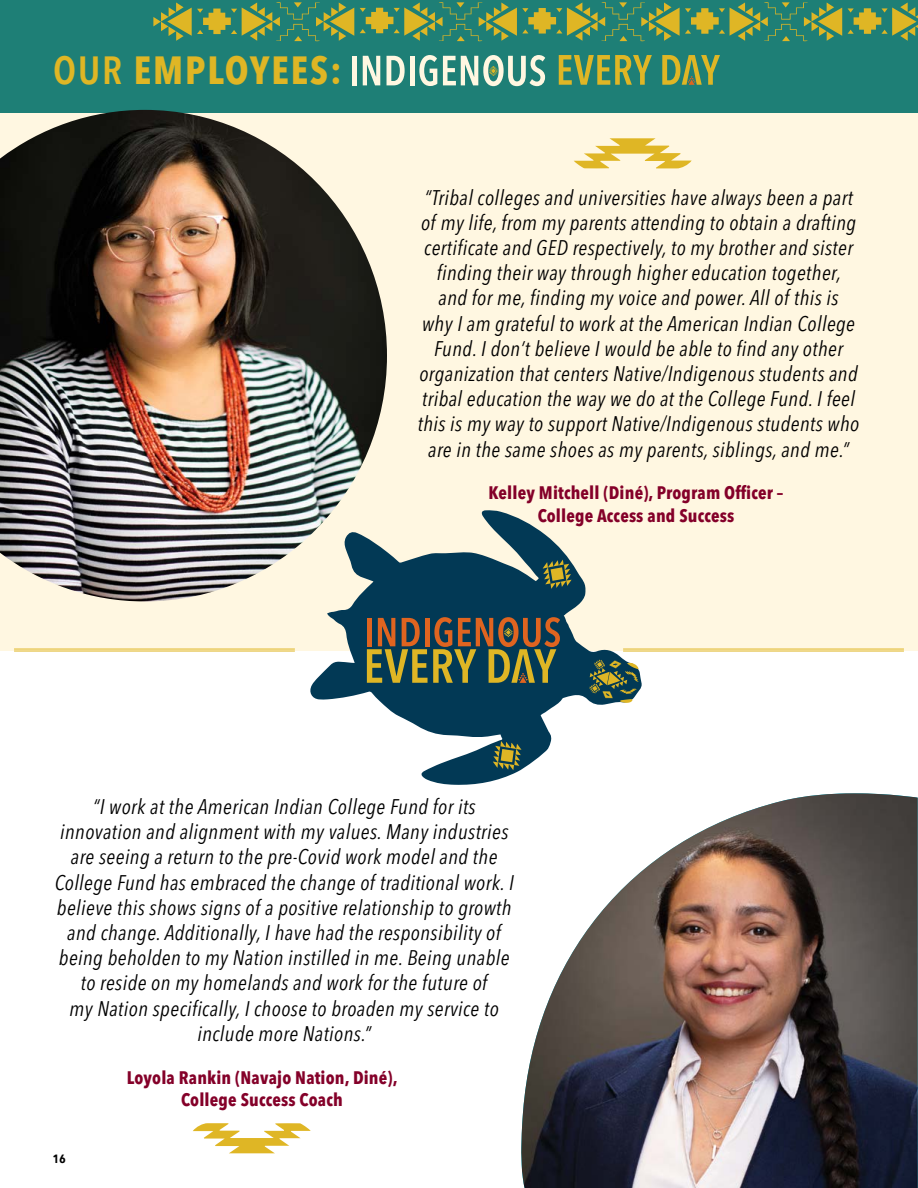
<style>
.page{position:relative;width:918px;height:1188px;background:#fff}
.page>*{position:absolute;margin:0;border:0;box-sizing:border-box;transform-origin:0 0}
.t1{font:700 condensed 39px "Avenir Next LT Pro";letter-spacing:.05em;color:#dfb625}
.t2{font:italic condensed 21px/25.2px "Avenir Next LT Pro";letter-spacing:.02em;color:#000;text-align:center}
.t3{font:700 condensed 18px/22.5px "Avenir Next LT Pro";letter-spacing:.01em;color:#840029;text-align:center}
.t4{font:600 condensed 15px "Avenir Next LT Pro";color:#000}
.s1{font-weight:600}
</style>
<div class="page">
<div style="left:0;top:0;width:918px;height:113px;background:#1e7f76"></div>
<svg style="left:153px;top:2px;width:765px;height:39px"></svg>
<img style="left:521px;top:793px;width:397px;height:395px">
<div style="left:0;top:113px;width:918px;height:537px;background:#fff7e1"></div>
<svg style="left:193px;top:1123px;width:118px;height:30px"></svg>
<hr style="left:14px;top:651px;width:281px;height:1px;background:#dfb625">
<hr style="left:14px;top:649px;width:281px;height:1px;background:#dfb625">
<hr style="left:623px;top:651px;width:281px;height:1px;background:#dfb625">
<hr style="left:623px;top:649px;width:281px;height:1px;background:#dfb625">
<svg style="left:574px;top:138px;width:118px;height:30px"></svg>
<svg style="left:308px;top:510px;width:334px;height:275px"></svg>
<svg style="left:543px;top:560px;width:29px;height:29px"></svg>
<svg style="left:493px;top:741px;width:29px;height:29px"></svg>
<svg style="left:590px;top:659px;width:49px;height:44px"></svg>
<svg style="left:367px;top:617px;width:193px;height:66px"></svg>
<img style="left:0;top:110px;width:387px;height:491px">
<div style="left:352px;top:56px;width:5px;height:29px;background:#fff7e1"></div>
<svg style="left:363px;top:56px;width:17px;height:29px"></svg>
<svg style="left:387px;top:56px;width:18px;height:29px"></svg>
<hr style="left:410px;top:56px;width:4px;height:29px;background:#fff7e1">
<svg style="left:419px;top:55px;width:18px;height:31px"></svg>
<svg style="left:443px;top:55px;width:102px;height:31px"></svg>
<svg style="left:559px;top:55px;width:93px;height:30px"></svg>
<svg style="left:662px;top:55px;width:58px;height:30px"></svg>
<h1 class="t1" style="left:53px;top:47px;width:290px"><span class="s1">OUR</span> EMPLOYEES:</h1>
<p class="t2" style="left:418px;top:185px;width:443px">“Tribal colleges and universities have always been a part of my life, from my parents attending to obtain a drafting certificate and GED respectively, to my brother and sister finding their way through higher education together,<br>and for me, finding my voice and power. All of this is<br>why I am grateful to work at the American Indian College Fund. I don’t believe I would be able to find any other organization that centers Native/Indigenous students and tribal education the way we do at the College Fund. I feel this is my way to support Native/Indigenous students who are in the same shoes as my parents, siblings, and me.”</p>
<p class="t3" style="left:489px;top:482px;width:296px">Kelley Mitchell (Diné), Program Officer –<br>College Access and Success</p>
<p class="t2" style="left:55px;top:794px;width:461px">“I work at the American Indian College Fund for its innovation and alignment with my values. Many industries are seeing a return to the pre-Covid work model and the College Fund has embraced the change of traditional work. I believe this shows signs of a positive relationship to growth and change. Additionally, I have had the responsibility of being beholden to my Nation instilled in me. Being unable to reside on my homelands and work for the future of<br>my Nation specifically, I choose to broaden my service to include more Nations.”</p>
<p class="t4" style="left:52px;top:1149px;width:15px">16</p>
<p class="t3" style="left:127px;top:1066px;width:272px">Loyola Rankin (Navajo Nation, Diné),<br>College Success Coach</p>
</div>
